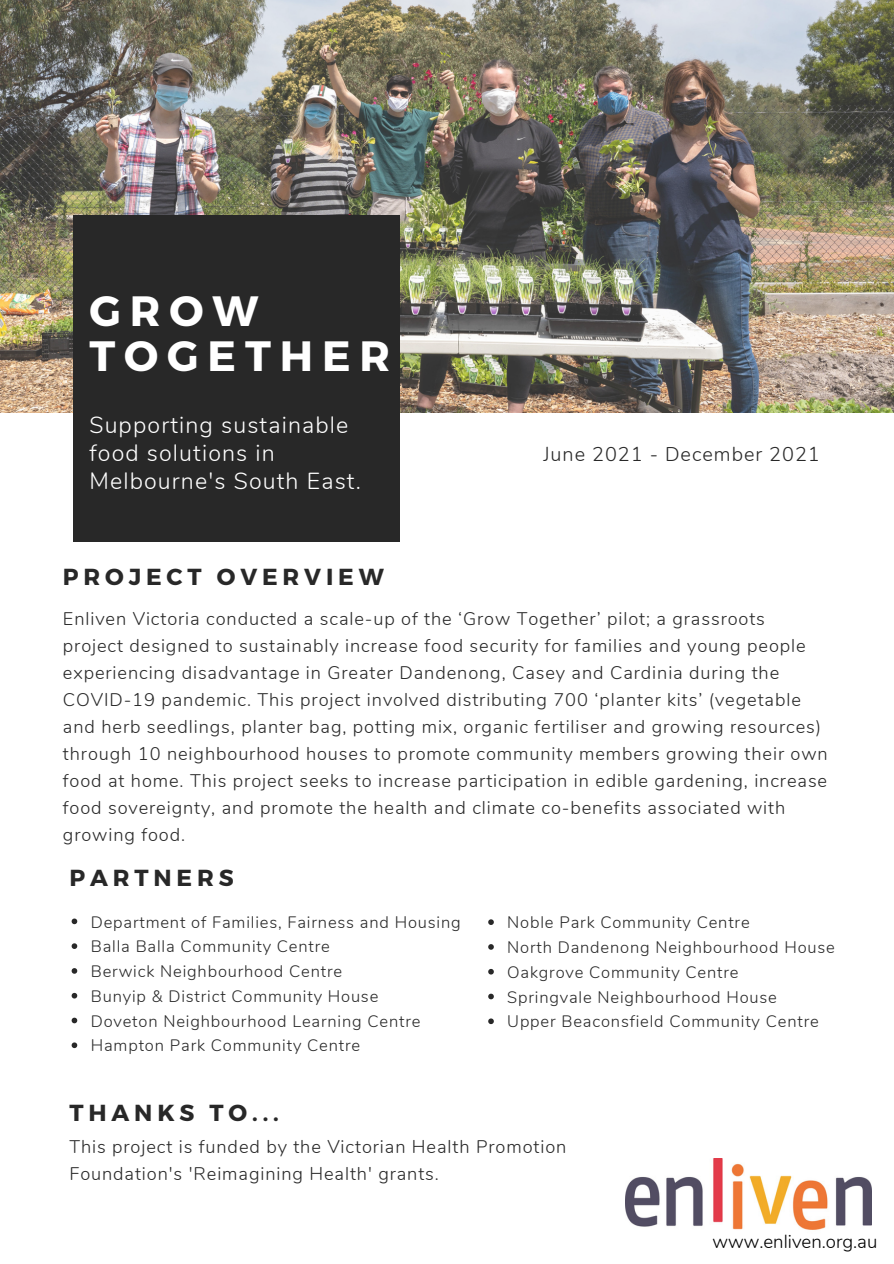
<style>
.page{position:relative;width:894px;height:1264px;background:#fff}
.page>*{position:absolute;margin:0;border:0;box-sizing:border-box;transform-origin:0 0}
.t1{font:700 42.3px/45px "Montserrat";letter-spacing:.21em;color:#fff}
.t2{font:300 23.25px/28.2px "Nunito";letter-spacing:.05em;color:#fff}
.t3{font:700 23.25px "Montserrat";letter-spacing:.21em;color:#282828}
.t4{font:300 19.8px "Nunito";letter-spacing:.05em;color:#282828}
.t5{font:300 18.6px "Nunito";color:#000}
.t6{font:300 18.15px/27px "Nunito";letter-spacing:.05em;color:#282828}
.t7{font:300 16.5px "Nunito";letter-spacing:.05em;color:#282828}
</style>
<div class="page">
<img style="left:0;top:0;width:893px;height:412px">
<img style="left:625px;top:1158px;width:246px;height:72px">
<div style="left:73px;top:215px;width:327px;height:327px;background:#282828"></div>
<svg style="left:72px;top:918px;width:5px;height:6px"></svg>
<svg style="left:72px;top:943px;width:5px;height:5px"></svg>
<svg style="left:72px;top:968px;width:5px;height:5px"></svg>
<svg style="left:72px;top:992px;width:5px;height:6px"></svg>
<svg style="left:72px;top:1017px;width:5px;height:6px"></svg>
<svg style="left:72px;top:1042px;width:5px;height:6px"></svg>
<svg style="left:488px;top:919px;width:5px;height:6px"></svg>
<svg style="left:488px;top:944px;width:5px;height:5px"></svg>
<svg style="left:488px;top:968px;width:5px;height:6px"></svg>
<svg style="left:488px;top:993px;width:5px;height:6px"></svg>
<svg style="left:488px;top:1018px;width:5px;height:6px"></svg>
<p class="t1" style="left:89px;top:286px;width:302px">GROW<br>TOGETHER</p>
<p class="t2" style="left:89px;top:411px;width:273px">Supporting sustainable food solutions in<br>Melbourne's South East.</p>
<p class="t4" style="left:543px;top:441px;width:278px">June 2021 - December 2021</p>
<p class="t3" style="left:63px;top:561px;width:322px">PROJECT OVERVIEW</p>
<p class="t6" style="left:63px;top:605px;width:766px">Enliven Victoria conducted a scale-up of the ‘Grow Together’ pilot; a grassroots project designed to sustainably increase food security for families and young people experiencing disadvantage in Greater Dandenong, Casey and Cardinia during the COVID-19 pandemic. This project involved distributing 700 ‘planter kits’ (vegetable and herb seedlings, planter bag, potting mix, organic fertiliser and growing resources) through 10 neighbourhood houses to promote community members growing their own food at home. This project seeks to increase participation in edible gardening, increase food sovereignty, and promote the health and climate co-benefits associated with growing food.</p>
<p class="t3" style="left:69px;top:862px;width:166px">PARTNERS</p>
<p class="t7" style="left:91px;top:910px;width:371px">Department of Families, Fairness and Housing</p>
<p class="t7" style="left:91px;top:935px;width:240px">Balla Balla Community Centre</p>
<p class="t7" style="left:91px;top:960px;width:253px">Berwick Neighbourhood Centre</p>
<p class="t7" style="left:91px;top:985px;width:289px">Bunyip &amp; District Community House</p>
<p class="t7" style="left:91px;top:1010px;width:331px">Doveton Neighbourhood Learning Centre</p>
<p class="t7" style="left:91px;top:1034px;width:271px">Hampton Park Community Centre</p>
<p class="t7" style="left:507px;top:911px;width:244px">Noble Park Community Centre</p>
<p class="t7" style="left:507px;top:936px;width:329px">North Dandenong Neighbourhood House</p>
<p class="t7" style="left:507px;top:961px;width:233px">Oakgrove Community Centre</p>
<p class="t7" style="left:507px;top:986px;width:271px">Springvale Neighbourhood House</p>
<p class="t7" style="left:507px;top:1010px;width:313px">Upper Beaconsfield Community Centre</p>
<p class="t3" style="left:69px;top:1097px;width:211px">THANKS TO...</p>
<p class="t6" style="left:69px;top:1133px;width:498px">This project is funded by the Victorian Health Promotion</p>
<p class="t6" style="left:69px;top:1160px;width:371px">Foundation's 'Reimagining Health' grants.</p>
<p class="t5" style="left:712px;top:1229px;width:166px">www.enliven.org.au</p>
</div>
